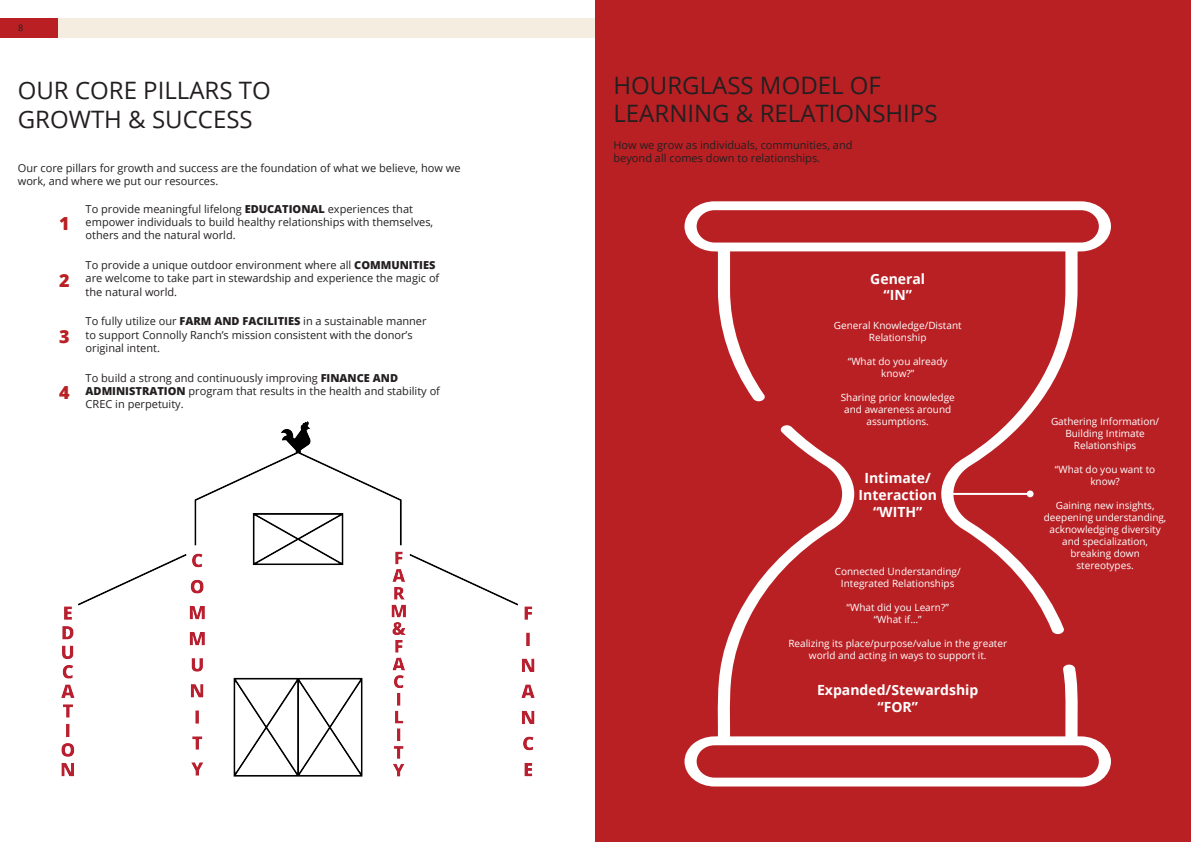
<style>
.page{position:relative;width:1191px;height:842px;background:#fff}
.page>*{position:absolute;margin:0;border:0;box-sizing:border-box;transform-origin:0 0}
.t1{font:24px/28.8px "Open Sans";color:#231f20}
.Description__Center{font:800 18px "Open Sans";color:#b92024}
.Sub_Title{font:700 14px "Open Sans";color:#fff}
.Description_Left{font:11px/13.2px "Open Sans";color:#231f20}
.Description_Left-2{font:10px/12px "Open Sans";color:#fff;text-align:center}
.t2{font:9px "Open Sans";color:#231f20}
.s1{font-weight:800}
</style>
<div class="page">
<div style="left:0;top:18px;width:58px;height:19px;background:#ba1f24"></div>
<div style="left:58px;top:18px;width:1074px;height:19px;background:#f4ede0"></div>
<div style="left:595px;top:0;width:596px;height:842px;background:#b92024"></div>
<img style="left:61px;top:421px;width:474px;height:356px">
<svg style="left:684px;top:201px;width:427px;height:224px"></svg>
<svg style="left:684px;top:425px;width:427px;height:361px"></svg>
<p class="t2" style="left:18px;top:22px;width:7px">8</p>
<p class="t1" style="left:18px;top:75px;width:254px">OUR CORE PILLARS TO<br>GROWTH &amp; SUCCESS</p>
<p class="Description_Left" style="left:18px;top:161px;width:444px">Our core pillars for growth and success are the foundation of what we believe, how we work, and where we put our resources.</p>
<p class="Description_Left" style="left:86px;top:202px;width:349px">To provide meaningful lifelong <span class="s1">EDUCATIONAL</span> experiences that empower individuals to build healthy relationships with themselves, others and the natural world.</p>
<p class="Description_Left" style="left:86px;top:258px;width:355px">To provide a unique outdoor environment where all <span class="s1">COMMUNITIES </span>are welcome to take part in stewardship and experience the magic of the natural world.</p>
<p class="Description_Left" style="left:86px;top:315px;width:342px">To fully utilize our <span class="s1">FARM AND FACILITIES</span> in a sustainable manner to support Connolly Ranch’s mission consistent with the donor’s original intent.</p>
<p class="Description_Left" style="left:86px;top:371px;width:356px">To build a strong and continuously improving <span class="s1">FINANCE AND<br>ADMINISTRATION</span> program that results in the health and stability of<br>CREC in perpetuity.</p>
<p class="Description__Center" style="left:59px;top:210px;width:12px">1</p>
<p class="Description__Center" style="left:59px;top:266px;width:12px">2</p>
<p class="Description__Center" style="left:59px;top:323px;width:12px">3</p>
<p class="Description__Center" style="left:59px;top:379px;width:12px">4</p>
<p class="t1" style="left:613px;top:70px;width:325px">HOURGLASS MODEL OF<br>LEARNING &amp; RELATIONSHIPS</p>
<p class="Description_Left" style="left:613px;top:138px;width:241px">How we grow as individuals, communities, and beyond all comes down to relationships.</p>
<p class="Sub_Title" style="left:870px;top:269px;width:56px">General</p>
<p class="Sub_Title" style="left:883px;top:285px;width:30px">“IN”</p>
<p class="Description_Left-2" style="left:833px;top:319px;width:129px">General Knowledge/Distant<br>Relationship</p>
<p class="Description_Left-2" style="left:848px;top:355px;width:101px">“What do you already know?”</p>
<p class="Description_Left-2" style="left:840px;top:391px;width:116px">Sharing prior knowledge and awareness around assumptions.</p>
<p class="Sub_Title" style="left:864px;top:468px;width:68px">Intimate/</p>
<p class="Sub_Title" style="left:858px;top:485px;width:80px">Interaction</p>
<p class="Sub_Title" style="left:873px;top:502px;width:51px">“WITH”</p>
<p class="Description_Left-2" style="left:834px;top:565px;width:128px">Connected Understanding/<br>Integrated Relationships</p>
<p class="Description_Left-2" style="left:846px;top:601px;width:104px">“What did you Learn?”</p>
<p class="Description_Left-2" style="left:873px;top:613px;width:49px">“What if…”</p>
<p class="Description_Left-2" style="left:788px;top:637px;width:220px">Realizing its place/purpose/value in the greater world and acting in ways to support it.</p>
<p class="Sub_Title" style="left:817px;top:680px;width:163px">Expanded/Stewardship</p>
<p class="Sub_Title" style="left:877px;top:697px;width:42px">“FOR”</p>
<p class="Description_Left-2" style="left:1051px;top:415px;width:110px">Gathering Information/<br>Building Intimate<br>Relationships</p>
<p class="Description_Left-2" style="left:1055px;top:463px;width:102px">“What do you want to know?</p>
<p class="Description_Left-2" style="left:1043px;top:499px;width:124px">Gaining new insights, deepening understanding, acknowledging diversity and specialization, breaking down stereotypes.</p>
</div>
